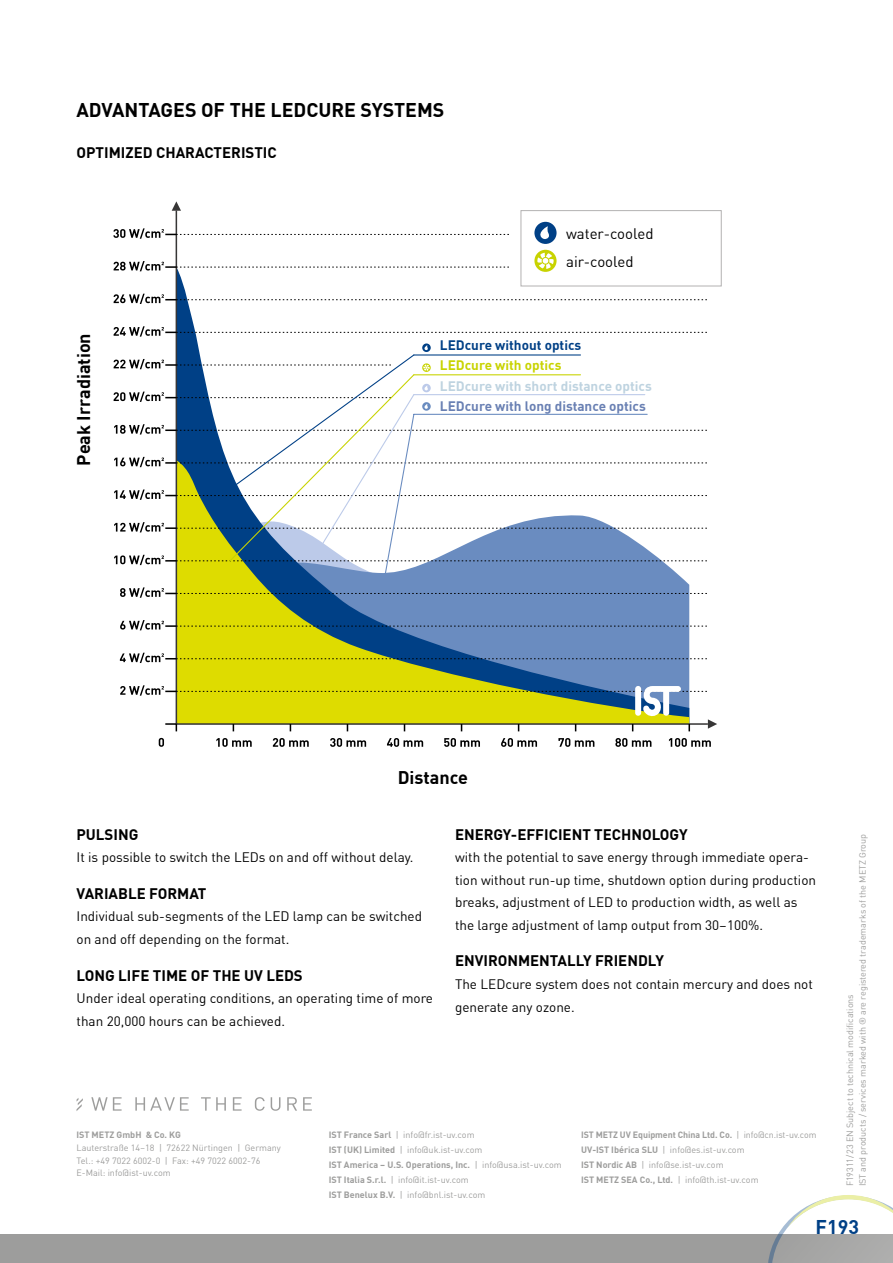
<style>
.page{position:relative;width:893px;height:1263px;background:#fff}
.page>*{position:absolute;margin:0;border:0;box-sizing:border-box;transform-origin:0 0}
.t1{font:700 19.5px "DIN Offc Pro";color:#000}
.t2{font:700 19.5px "DIN Offc Pro";color:#004086}
.t3{font:700 18px "DIN Offc Pro";color:#000}
.t4{font:700 15px "DIN Offc Pro";color:#000}
.t5{font:15px/28.5px "DIN Offc Pro";color:#000}
.t6{font:13.5px/22.5px "DIN Offc Pro";color:#000}
.t7{font:700 13.5px "DIN Offc Pro";color:#bed3e0}
.t8{font:700 13.5px "DIN Offc Pro";color:#6980b3}
.t9{font:700 13.5px "DIN Offc Pro";color:#004086}
.t10{font:700 13.5px "DIN Offc Pro";color:#c8d300}
.t11{font:9px/14.9px "DIN Offc Pro";color:#9d9d9c}
.t12{font:700 9px "DIN Offc Pro";color:#9d9d9c}
.s1{font-weight:700}
</style>
<div class="page">
<svg style="left:91px;top:1097px;width:31px;height:14px"></svg>
<svg style="left:135px;top:1097px;width:54px;height:14px"></svg>
<svg style="left:201px;top:1097px;width:25px;height:14px"></svg>
<svg style="left:233px;top:1097px;width:9px;height:14px"></svg>
<svg style="left:255px;top:1097px;width:10px;height:14px"></svg>
<svg style="left:271px;top:1097px;width:9px;height:14px"></svg>
<svg style="left:287px;top:1097px;width:10px;height:14px"></svg>
<svg style="left:303px;top:1097px;width:9px;height:14px"></svg>
<svg style="left:77px;top:1098px;width:6px;height:13px"></svg>
<div style="left:0;top:1234px;width:893px;height:29px;background:#9d9d9c"></div>
<svg style="left:768px;top:1195px;width:125px;height:68px"></svg>
<svg style="left:175px;top:210px;width:534px;height:475px"></svg>
<svg style="left:172px;top:201px;width:9px;height:10px"></svg>
<svg style="left:159px;top:738px;width:5px;height:9px"></svg>
<div style="left:393px;top:343px;width:326px;height:82px;background:#fff"></div>
<div style="left:382px;top:565px;width:266px;height:22px;background:#6a8cc0"></div>
<svg style="left:120px;top:653px;width:588px;height:10px;background:#8a9f6e"></svg>
<svg style="left:120px;top:620px;width:588px;height:10px;background:#7e9688"></svg>
<svg style="left:120px;top:587px;width:588px;height:11px;background:#799397"></svg>
<svg style="left:114px;top:343px;width:594px;height:222px"></svg>
<svg style="left:114px;top:326px;width:594px;height:11px"></svg>
<svg style="left:114px;top:294px;width:594px;height:10px"></svg>
<svg style="left:216px;top:738px;width:36px;height:9px"></svg>
<svg style="left:273px;top:738px;width:36px;height:9px"></svg>
<svg style="left:330px;top:738px;width:36px;height:9px"></svg>
<svg style="left:387px;top:738px;width:36px;height:9px"></svg>
<svg style="left:444px;top:738px;width:36px;height:9px"></svg>
<svg style="left:501px;top:738px;width:36px;height:9px"></svg>
<svg style="left:558px;top:738px;width:36px;height:9px"></svg>
<svg style="left:615px;top:738px;width:36px;height:9px"></svg>
<svg style="left:120px;top:685px;width:597px;height:46px"></svg>
<svg style="left:669px;top:738px;width:42px;height:9px"></svg>
<div style="left:521px;top:211px;width:200px;height:75px;background:#fff;border:1px solid #b3b2b2"></div>
<svg style="left:114px;top:250px;width:443px;height:22px"></svg>
<svg style="left:113px;top:222px;width:444px;height:22px"></svg>
<h1 class="t1" style="left:77px;top:95px;width:369px">ADVANTAGES OF THE LEDCURE SYSTEMS</h1>
<h3 class="t4" style="left:77px;top:141px;width:202px">OPTIMIZED CHARACTERISTIC</h3>
<h3 class="t5" style="left:566px;top:218px;width:89px">water-cooled air-cooled</h3>
<h2 class="t3" style="left:70px;top:466px;width:134px;rotate:-90deg">Peak Irradiation</h2>
<h3 class="t9" style="left:440px;top:335px;width:143px">LEDcure without optics</h3>
<h3 class="t10" style="left:440px;top:355px;width:123px">LEDcure with optics</h3>
<h3 class="t7" style="left:440px;top:375px;width:213px">LEDcure with short distance optics</h3>
<h3 class="t8" style="left:440px;top:395px;width:207px">LEDcure with long distance optics</h3>
<h2 class="t3" style="left:398px;top:764px;width:72px">Distance</h2>
<h3 class="t4" style="left:77px;top:823px;width:63px">PULSING</h3>
<h3 class="t6" style="left:77px;top:845px;width:338px">It is possible to switch the LEDs on and off without delay.</h3>
<h3 class="t4" style="left:77px;top:882px;width:132px">VARIABLE FORMAT</h3>
<h3 class="t6" style="left:77px;top:904px;width:347px">Individual sub-segments of the LED lamp can be switched on and off depending on the format.</h3>
<h3 class="t4" style="left:77px;top:963px;width:228px">LONG LIFE TIME OF THE UV LEDS</h3>
<h3 class="t6" style="left:77px;top:986px;width:358px">Under ideal operating conditions, an operating time of more than 20,000 hours can be achieved.</h3>
<h3 class="t4" style="left:455px;top:823px;width:234px">ENERGY-EFFICIENT TECHNOLOGY</h3>
<h3 class="t6" style="left:455px;top:845px;width:363px">with the potential to save energy through immediate opera&shy;tion without run-up time, shutdown option during production breaks, adjustment of LED to production width, as well as the large adjustment of lamp output from 30–100%.</h3>
<h3 class="t4" style="left:455px;top:949px;width:210px">ENVIRONMENTALLY FRIENDLY</h3>
<h3 class="t6" style="left:455px;top:972px;width:359px">The LEDcure system does not contain mercury and does not generate any ozone.</h3>
<p class="t12" style="left:77px;top:1128px;width:106px">IST METZ GmbH &amp; Co. KG</p>
<p class="t11" style="left:77px;top:1140px;width:206px;line-height:12.8px">Lauterstraße 14–18 | 72622 Nürtingen | Germany<br>Tel.: +49 7022 6002-0 | Fax: +49 7022 6002-76<br>E-Mail: info@ist-uv.com</p>
<p class="t11" style="left:329px;top:1127px;width:234px"><span class="s1">IST France Sarl</span> | info@fr.ist-uv.com<br><span class="s1">IST (UK) Limited</span> | info@uk.ist-uv.com<br><span class="s1">IST America – U.S. Operations, Inc.</span> | info@usa.ist-uv.com <span class="s1">IST Italia S.r.l.</span> | info@it.ist-uv.com<br><span class="s1">IST Benelux B.V.</span> | info@bnl.ist-uv.com</p>
<p class="t11" style="left:581px;top:1127px;width:237px"><span class="s1">IST METZ UV Equipment China Ltd. Co.</span> | info@cn.ist-uv.com <span class="s1">UV-IST Ibérica SLU</span> | info@es.ist-uv.com<br><span class="s1">IST Nordic AB</span> | info@se.ist-uv.com<br><span class="s1">IST METZ SEA Co., Ltd.</span> | info@th.ist-uv.com</p>
<p class="t11" style="left:843px;top:1186px;width:354px;line-height:12.6px;rotate:-90deg">F19311/23 EN Subject to technical modifications<br>IST and products / services marked with ® are registered trademarks of the METZ Group</p>
<h1 class="t2" style="left:816px;top:1212px;width:45px">F193</h1>
</div>
